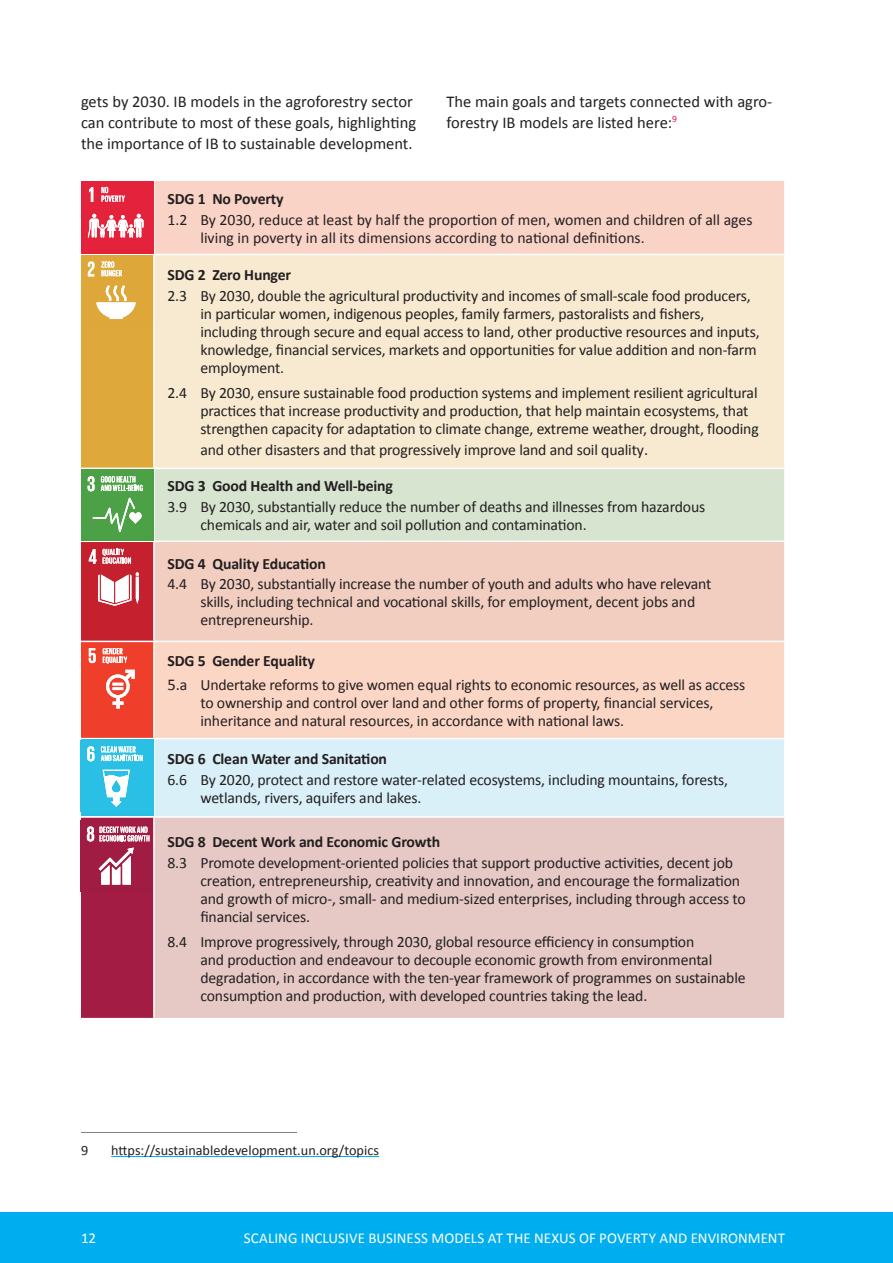
<style>
.page{position:relative;width:893px;height:1263px;background:#fff}
.page>*{position:absolute;margin:0;border:0;box-sizing:border-box;transform-origin:0 0}
.t1{font:16.5px/21px "Calibri";color:#231f20}
.t2{font:15.75px/18px "Calibri";letter-spacing:-.01em;color:#231f20}
.t3{font:700 15.75px "Calibri";letter-spacing:-.01em;color:#231f20}
.t4{font:15px "Calibri";letter-spacing:.005em;color:#fff}
.t5{font:14.25px "Calibri";color:#231f20}
.s1{font-size:16.5px}
.s2{font-weight:700}
</style>
<div class="page">
<div style="left:0;top:1212px;width:893px;height:51px;background:#00aeef"></div>
<hr style="left:81px;top:1132px;width:216px;height:1px;background:#808285">
<hr style="left:111px;top:1156px;width:268px;height:1px;background:#00aeef">
<div style="left:154px;top:181px;width:631px;height:73px;background:#fad3c7"></div>
<div style="left:81px;top:254px;width:73px;height:214px;background:#dea83a"></div>
<div style="left:154px;top:254px;width:631px;height:214px;background:#f7ead1"></div>
<div style="left:154px;top:468px;width:631px;height:73px;background:#d7e5d0"></div>
<div style="left:81px;top:541px;width:73px;height:100px;background:#c4202e"></div>
<div style="left:154px;top:541px;width:631px;height:100px;background:#f2cec1"></div>
<div style="left:81px;top:641px;width:73px;height:98px;background:#ef3e2b"></div>
<div style="left:154px;top:641px;width:631px;height:98px;background:#fcd6c5"></div>
<div style="left:154px;top:739px;width:631px;height:78px;background:#d9f0f8"></div>
<div style="left:81px;top:817px;width:73px;height:201px;background:#a21c43"></div>
<div style="left:154px;top:817px;width:631px;height:201px;background:#e6c9c5"></div>
<hr style="left:153px;top:181px;width:2px;height:73px;background:#fff">
<hr style="left:153px;top:542px;width:2px;height:99px;background:#fff">
<hr style="left:784px;top:181px;width:1px;height:73px;background:#fff">
<hr style="left:784px;top:542px;width:1px;height:99px;background:#fff">
<hr style="left:81px;top:254px;width:73px;height:1px;background:#fff">
<hr style="left:154px;top:254px;width:631px;height:1px;background:#fff">
<hr style="left:153px;top:255px;width:2px;height:213px;background:#fff">
<hr style="left:154px;top:468px;width:630px;height:1px;background:#fff">
<hr style="left:153px;top:469px;width:2px;height:71px;background:#fff">
<hr style="left:81px;top:540px;width:73px;height:2px;background:#fff">
<hr style="left:154px;top:540px;width:631px;height:2px;background:#fff">
<hr style="left:81px;top:641px;width:73px;height:1px;background:#fff">
<hr style="left:154px;top:641px;width:631px;height:1px;background:#fff">
<hr style="left:153px;top:642px;width:2px;height:96px;background:#fff">
<hr style="left:81px;top:738px;width:73px;height:1px;background:#fff">
<hr style="left:154px;top:738px;width:630px;height:1px;background:#fff">
<hr style="left:153px;top:739px;width:2px;height:77px;background:#fff">
<hr style="left:81px;top:816px;width:73px;height:2px;background:#fff">
<hr style="left:154px;top:816px;width:630px;height:2px;background:#fff">
<hr style="left:153px;top:818px;width:2px;height:200px;background:#fff">
<hr style="left:784px;top:255px;width:1px;height:213px;background:#fff">
<hr style="left:784px;top:468px;width:1px;height:72px;background:#fff">
<hr style="left:784px;top:642px;width:1px;height:97px;background:#fff">
<hr style="left:784px;top:739px;width:1px;height:78px;background:#fff">
<hr style="left:784px;top:817px;width:1px;height:201px;background:#fff">
<div style="left:81px;top:469px;width:72px;height:71px;background:#4aa045"></div>
<div style="left:81px;top:739px;width:72px;height:77px;background:#29bee4"></div>
<div style="left:81px;top:181px;width:72px;height:73px;background:#e5223b"></div>
<svg style="left:89px;top:187px;width:4px;height:15px"></svg>
<svg style="left:87px;top:214px;width:57px;height:24px"></svg>
<svg style="left:101px;top:187px;width:24px;height:15px"></svg>
<svg style="left:88px;top:261px;width:6px;height:15px"></svg>
<svg style="left:96px;top:285px;width:40px;height:34px"></svg>
<svg style="left:101px;top:261px;width:21px;height:15px"></svg>
<svg style="left:88px;top:476px;width:7px;height:15px"></svg>
<svg style="left:93px;top:498px;width:49px;height:34px"></svg>
<svg style="left:101px;top:476px;width:42px;height:15px"></svg>
<svg style="left:89px;top:549px;width:7px;height:15px"></svg>
<svg style="left:98px;top:572px;width:41px;height:34px"></svg>
<svg style="left:103px;top:549px;width:28px;height:15px"></svg>
<svg style="left:89px;top:648px;width:7px;height:15px"></svg>
<svg style="left:106px;top:670px;width:29px;height:38px"></svg>
<svg style="left:103px;top:648px;width:24px;height:16px"></svg>
<svg style="left:87px;top:746px;width:7px;height:15px"></svg>
<svg style="left:103px;top:770px;width:27px;height:37px"></svg>
<svg style="left:101px;top:746px;width:42px;height:15px"></svg>
<svg style="left:99px;top:847px;width:35px;height:38px"></svg>
<svg style="left:87px;top:826px;width:62px;height:15px"></svg>
<p class="t1" style="left:81px;top:90px;width:337px">gets by 2030. IB models in the agroforestry sector can contribute to most of these goals, highlighting the importance of IB to sustainable development.</p>
<p class="t1" style="left:446px;top:90px;width:327px">The main goals and targets connected with agro&shy;forestry IB models are listed here:<sup>9</sup></p>
<p class="t3" style="left:167px;top:189px;width:118px">SDG 1 No Poverty</p>
<p class="t2" style="left:200px;top:210px;width:554px;text-indent:-33px">1.2 By 2030, reduce at least by half the proportion of men, women and children of all ages living in poverty in all its dimensions according to national definitions.</p>
<p class="t3" style="left:167px;top:265px;width:125px">SDG 2 Zero Hunger</p>
<p class="t2" style="left:200px;top:286px;width:561px;text-indent:-33px">2.3 By 2030, double the agricultural productivity and incomes of small-scale food producers, in particular women, indigenous peoples, family farmers, pastoralists and fishers, including through secure and equal access to land, other productive resources and inputs, knowledge, financial services, markets and opportunities for value addition and non-farm employment.</p>
<p class="t2" style="left:200px;top:383px;width:560px;text-indent:-33px">2.4 By 2030, ensure sustainable food production systems and implement resilient agricultural practices that increase productivity and production, that help maintain ecosystems, that strengthen capacity for adaptation to climate change, extreme weather, drought, flooding</p>
<p class="t2" style="left:200px;top:440px;width:449px">and other disasters and that progressively improve land and soil quality<span class="s1">.</span></p>
<p class="t3" style="left:167px;top:476px;width:227px">SDG 3 Good Health and Well-being</p>
<p class="t2" style="left:200px;top:497px;width:506px;text-indent:-33px">3.9 By 2030, substantially reduce the number of deaths and illnesses from hazardous chemicals and air, water and soil pollution and contamination.</p>
<p class="t3" style="left:167px;top:554px;width:160px">SDG 4 Quality Education</p>
<p class="t2" style="left:200px;top:574px;width:513px;text-indent:-33px">4.4 By 2030, substantially increase the number of youth and adults who have relevant skills, including technical and vocational skills, for employment, decent jobs and entrepreneurship.</p>
<p class="t2" style="left:167px;top:648px;width:579px;line-height:24.3px"><span class="s2">SDG 5 Gender Equality<br></span><span class="s1">5.</span>a Undertake reforms to give women equal rights to economic resources, as well as access</p>
<p class="t2" style="left:200px;top:693px;width:514px">to ownership and control over land and other forms of property, financial services, inheritance and natural resources, in accordance with national laws.</p>
<p class="t3" style="left:167px;top:749px;width:221px">SDG 6 Clean Water and Sanitation</p>
<p class="t2" style="left:200px;top:770px;width:529px;text-indent:-33px">6.6 By 2020, protect and restore water-related ecosystems, including mountains, forests, wetlands, rivers, aquifers and lakes.</p>
<p class="t3" style="left:167px;top:832px;width:274px">SDG 8 Decent Work and Economic Growth</p>
<p class="t2" style="left:200px;top:853px;width:547px;text-indent:-33px">8.3 Promote development-oriented policies that support productive activities, decent job creation, entrepreneurship, creativity and innovation, and encourage the formalization and growth of micro-, small- and medium-sized enterprises, including through access to financial services.</p>
<p class="t2" style="left:200px;top:932px;width:547px;text-indent:-33px">8.4 Improve progressively, through 2030, global resource efficiency in consumption<br>and production and endeavour to decouple economic growth from environmental degradation, in accordance with the ten-year framework of programmes on sustainable consumption and production, with developed countries taking the lead.</p>
<p class="t5" style="left:81px;top:1141px;width:9px">9</p>
<p class="t5" style="left:111px;top:1141px;width:269px">https://sustainabledevelopment.un.org/topics</p>
<p class="t4" style="left:81px;top:1229px;width:17px">12</p>
<p class="t4" style="left:244px;top:1229px;width:543px">SCALING INCLUSIVE BUSINESS MODELS AT THE NEXUS OF POVERTY AND ENVIRONMENT</p>
</div>
